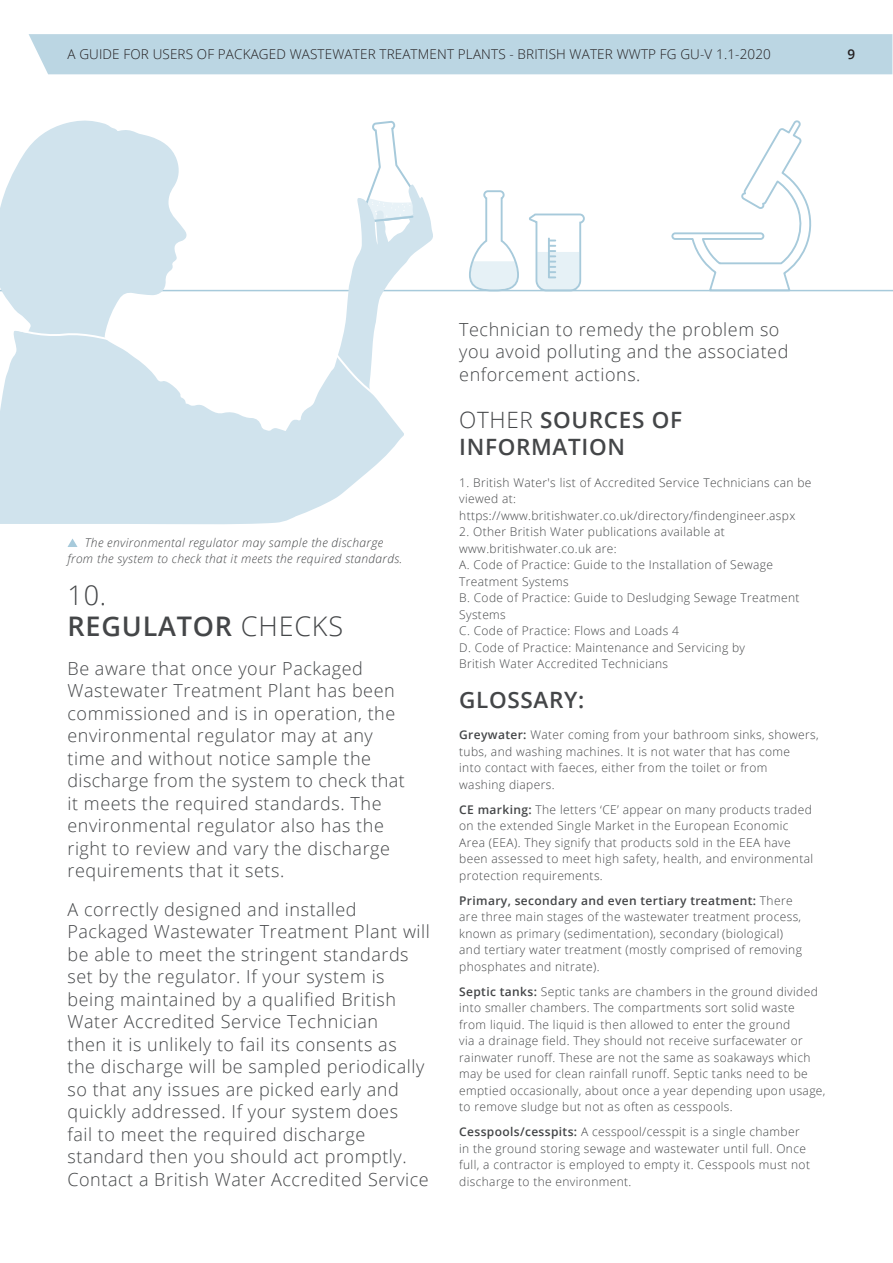
<style>
.page{position:relative;width:893px;height:1263px;background:#fff}
.page>*{position:absolute;margin:0;border:0;box-sizing:border-box;transform-origin:0 0}
._04_Main_Heading{font:300 27px/31.5px "Open Sans";color:#444648}
._07_Sub-Heading_Left{font:600 22.5px/27px "Open Sans";letter-spacing:.03em;color:#444648}
._08_Running_Text{font:300 18px/22.5px "Open Sans";letter-spacing:.03em;color:#444648}
.t1{font:300 13.5px "Open Sans";letter-spacing:.01em;color:#231f20}
.t2{font:600 13.5px "Open Sans";color:#231f20}
._09_Information_Glos{font:300 12px/16.5px "Open Sans";letter-spacing:.03em;color:#444648}
._12_Caption_Text{font:italic 300 12px/16.5px "Open Sans";letter-spacing:.03em;color:#444648;text-align:center}
.s1{font-weight:600}
.s2{font-weight:300}
</style>
<div class="page">
<div style="left:29px;top:34px;width:863px;height:40px;background:#bbd6e3"></div>
<svg style="left:468px;top:190px;width:52px;height:102px"></svg>
<svg style="left:528px;top:213px;width:58px;height:79px"></svg>
<svg style="left:670px;top:120px;width:143px;height:172px"></svg>
<hr style="left:0;top:290px;width:893px;height:1px;background:#a7cadb">
<svg style="left:0;top:120px;width:434px;height:405px;fill:#d0e3ed"></svg>
<svg style="left:12px;top:326px;width:106px;height:17px"></svg>
<svg style="left:327px;top:343px;width:51px;height:55px"></svg>
<svg style="left:362px;top:121px;width:61px;height:102px"></svg>
<svg style="left:68px;top:538px;width:10px;height:9px"></svg>
<p class="t1" style="left:68px;top:45px;width:705px">A GUIDE FOR USERS OF PACKAGED WASTEWATER TREATMENT PLANTS - BRITISH WATER WWTP FG GU-V 1.1-2020</p>
<p class="t2" style="left:848px;top:45px;width:9px">9</p>
<p class="_12_Caption_Text" style="left:68px;top:533px;width:336px">The environmental regulator may sample the discharge<br>from the system to check that it meets the required standards.</p>
<p class="_04_Main_Heading" style="left:68px;top:578px;width:277px">10.<br><span class="s1">REGULATOR</span> CHECKS</p>
<p class="_08_Running_Text" style="left:68px;top:656px;width:339px">Be aware that once your Packaged Wastewater Treatment Plant has been commissioned and is in operation, the environmental regulator may at any time and without notice sample the discharge from the system to check that it meets the required standards. The environmental regulator also has the right to review and vary the discharge requirements that it sets.</p>
<p class="_08_Running_Text" style="left:68px;top:898px;width:364px">A correctly designed and installed Packaged Wastewater Treatment Plant will be able to meet the stringent standards set by the regulator. If your system is being maintained by a qualified British Water Accredited Service Technician<br>then it is unlikely to fail its consents as<br>the discharge will be sampled periodically so that any issues are picked early and quickly addressed. If your system does<br>fail to meet the required discharge standard then you should act promptly.<br>Contact a British Water Accredited Service</p>
<p class="_08_Running_Text" style="left:459px;top:317px;width:331px">Technician to remedy the problem so you avoid polluting and the associated enforcement actions.</p>
<p class="_07_Sub-Heading_Left" style="left:459px;top:406px;width:224px"><span class="s2">OTHER</span> SOURCES OF<br>INFORMATION</p>
<p class="_09_Information_Glos" style="left:459px;top:474px;width:354px">1. British Water's list of Accredited Service Technicians can be viewed at: https://www.britishwater.co.uk/directory/findengineer.aspx</p>
<p class="_09_Information_Glos" style="left:459px;top:523px;width:342px">2. Other British Water publications available at www.britishwater.co.uk are:<br>A. Code of Practice: Guide to the Installation of Sewage Treatment Systems<br>B. Code of Practice: Guide to Desludging Sewage Treatment Systems<br>C. Code of Practice: Flows and Loads 4<br>D. Code of Practice: Maintenance and Servicing by<br>British Water Accredited Technicians</p>
<p class="_07_Sub-Heading_Left" style="left:459px;top:686px;width:127px">GLOSSARY:</p>
<p class="_09_Information_Glos" style="left:459px;top:726px;width:361px"><span class="s1">Greywater:</span> Water coming from your bathroom sinks, showers, tubs, and washing machines. It is not water that has come<br>into contact with faeces, either from the toilet or from<br>washing diapers.</p>
<p class="_09_Information_Glos" style="left:459px;top:801px;width:355px"><span class="s1">CE marking:</span> The letters ‘CE’ appear on many products traded on the extended Single Market in the European Economic Area (EEA). They signify that products sold in the EEA have been assessed to meet high safety, health, and environmental protection requirements.</p>
<p class="_09_Information_Glos" style="left:459px;top:892px;width:344px"><span class="s1">Primary, secondary and even tertiary treatment:</span> There are three main stages of the wastewater treatment process, known as primary (sedimentation), secondary (biological) and tertiary water treatment (mostly comprised of removing phosphates and nitrate).</p>
<p class="_09_Information_Glos" style="left:459px;top:983px;width:368px"><span class="s1">Septic tanks:</span> Septic tanks are chambers in the ground divided into smaller chambers. The compartments sort solid waste<br>from liquid. The liquid is then allowed to enter the ground<br>via a drainage field. They should not receive surfacewater or rainwater runoff. These are not the same as soakaways which may be used for clean rainfall runoff. Septic tanks need to be emptied occasionally, about once a year depending upon usage, to remove sludge but not as often as cesspools.</p>
<p class="_09_Information_Glos" style="left:459px;top:1123px;width:352px"><span class="s1">Cesspools/cesspits:</span> A cesspool/cesspit is a single chamber in the ground storing sewage and wastewater until full. Once full, a contractor is employed to empty it. Cesspools must not discharge to the environment.</p>
</div>
